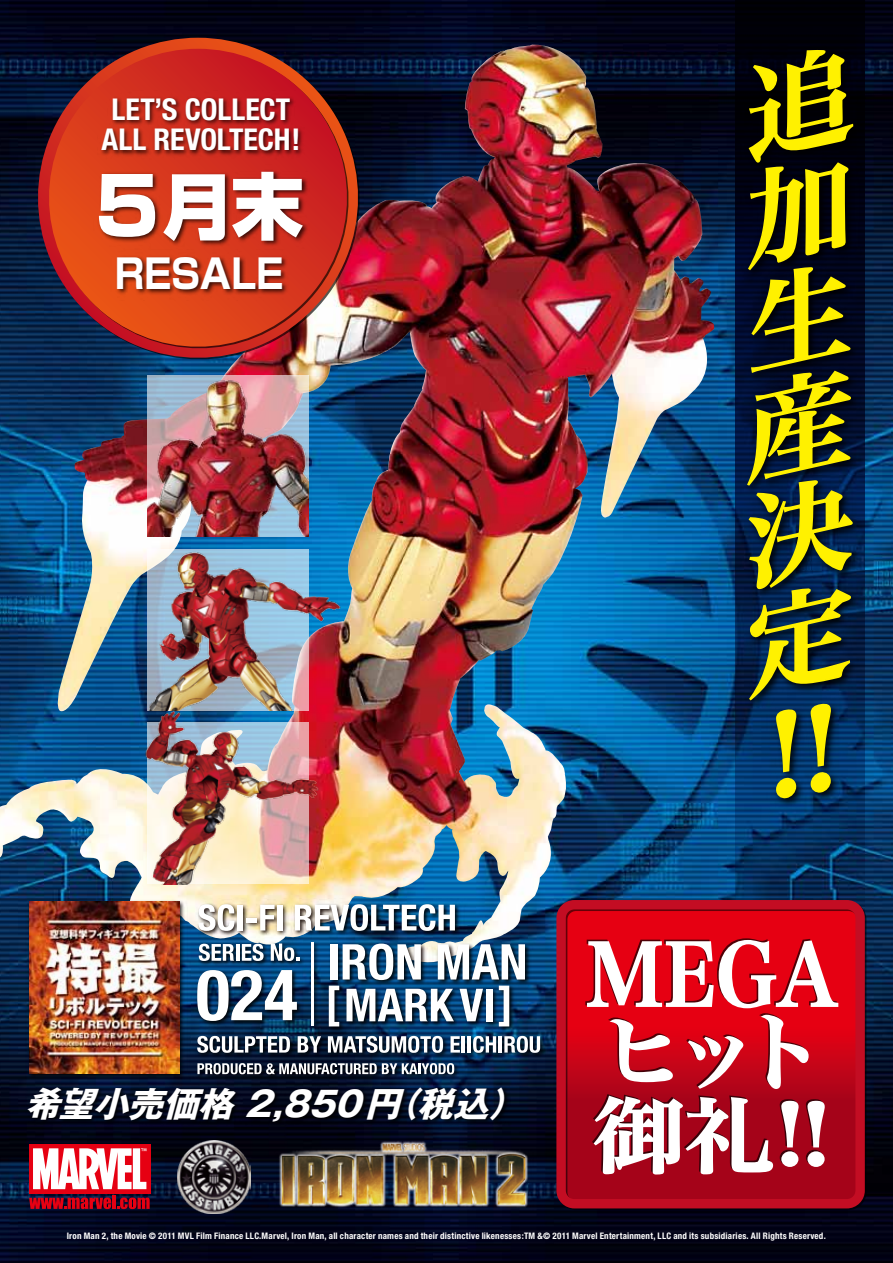
<style>
.page{position:relative;width:893px;height:1263px;background:#fff}
.page>*{position:absolute;margin:0;border:0;box-sizing:border-box;transform-origin:0 0}
.t1{font:800 72.15px "Shin Go Pr 6 N";color:#fff}
.t2{font:700 40.05px "Shin Go Pr 6 N";letter-spacing:-.005em;color:#fff;scale:.9 1}
.t3{font:italic 700 34.5px "Gothic MB101 Pr 6 N";color:#fff}
.t4{font:700 condensed 30px/30px "Helvetica Neue";color:#fff;text-align:center}
.t5{font:700 condensed 9px "Helvetica Neue";letter-spacing:.025em;color:#fff}
.s1{font-size:79.05px}
</style>
<div class="page">
<img style="left:0;top:0;width:893px;height:1263px">
<img style="left:55px;top:46px;width:475px;height:727px">
<img style="left:22px;top:38px;width:352px;height:335px">
<svg style="left:34px;top:49px;width:327px;height:312px;background:#933431"></svg>
<img style="left:98px;top:90px;width:210px;height:73px">
<img style="left:91px;top:163px;width:220px;height:149px">
<svg style="left:736px;top:0;width:129px;height:909px;background:#032246"></svg>
<svg style="left:568px;top:912px;width:287px;height:286px;background:#c70115"></svg>
<div style="left:558px;top:902px;width:308px;height:308px;border:9px solid #727171;border-radius:13px"></div>
<div style="left:556px;top:900px;width:309px;height:308px;border:9px solid #c30d23;border-radius:13px"></div>
<svg style="left:585px;top:938px;width:253px;height:236px"></svg>
<svg style="left:29px;top:1197px;width:82px;height:12px"></svg>
<hr style="left:112px;top:1195px;width:4px;height:14px;background:#e60012">
<svg style="left:117px;top:1197px;width:33px;height:12px"></svg>
<div style="left:29px;top:1144px;width:121px;height:49px;background:#e60012"></div>
<svg style="left:33px;top:1148px;width:113px;height:41px"></svg>
<img style="left:257px;top:1133px;width:293px;height:85px">
<img style="left:177px;top:1140px;width:74px;height:73px">
<img style="left:740px;top:31px;width:126px;height:779px">
<img style="left:18px;top:1083px;width:503px;height:54px">
<img style="left:26px;top:898px;width:522px;height:184px">
<img style="left:29px;top:902px;width:150px;height:171px">
<svg style="left:198px;top:904px;width:37px;height:27px"></svg>
<div style="left:238px;top:905px;width:5px;height:25px;background:#fff"></div>
<hr style="left:247px;top:918px;width:10px;height:4px;background:#fff">
<svg style="left:260px;top:905px;width:15px;height:25px"></svg>
<div style="left:277px;top:905px;width:5px;height:25px;background:#fff"></div>
<img style="left:295px;top:904px;width:160px;height:27px">
<svg style="left:197px;top:1036px;width:93px;height:17px"></svg>
<svg style="left:298px;top:1036px;width:23px;height:16px"></svg>
<svg style="left:328px;top:1036px;width:115px;height:17px"></svg>
<svg style="left:451px;top:1036px;width:9px;height:16px"></svg>
<hr style="left:462px;top:1036px;width:3px;height:16px;background:#fff">
<hr style="left:468px;top:1036px;width:3px;height:16px;background:#fff">
<svg style="left:473px;top:1036px;width:23px;height:17px"></svg>
<hr style="left:499px;top:1036px;width:3px;height:16px;background:#fff">
<svg style="left:504px;top:1036px;width:36px;height:17px"></svg>
<svg style="left:197px;top:1063px;width:257px;height:11px"></svg>
<svg style="left:199px;top:944px;width:35px;height:17px"></svg>
<hr style="left:236px;top:944px;width:3px;height:17px;background:#fff">
<svg style="left:242px;top:944px;width:22px;height:17px"></svg>
<svg style="left:271px;top:943px;width:28px;height:18px"></svg>
<svg style="left:197px;top:970px;width:100px;height:51px"></svg>
<hr style="left:311px;top:942px;width:3px;height:83px;background:#fff">
<div style="left:330px;top:944px;width:7px;height:35px;background:#fff"></div>
<svg style="left:343px;top:943px;width:78px;height:37px"></svg>
<svg style="left:438px;top:944px;width:87px;height:35px"></svg>
<svg style="left:329px;top:986px;width:10px;height:40px"></svg>
<svg style="left:346px;top:989px;width:108px;height:32px"></svg>
<svg style="left:460px;top:989px;width:23px;height:32px"></svg>
<div style="left:486px;top:989px;width:6px;height:32px;background:#fff"></div>
<svg style="left:499px;top:986px;width:10px;height:40px"></svg>
<img style="left:148px;top:376px;width:161px;height:161px">
<img style="left:149px;top:549px;width:204px;height:161px">
<img style="left:134px;top:712px;width:186px;height:172px">
<svg style="left:746px;top:39px;width:108px;height:761px;background:#263123"></svg>
<h3 class="t4" style="left:101px;top:94px;width:200px">LET’S COLLECT<br>ALL REVOLTECH!</h3>
<h1 class="t1" style="left:95px;top:149px;width:210px"><span class="s1">5</span>月末</h1>
<h2 class="t2" style="left:115px;top:242px;width:189px">RESALE</h2>
<h3 class="t3" style="left:25px;top:1075px;width:515px">希望小売価格 2,850円（税込）</h3>
<p class="t5" style="left:67px;top:1231px;width:760px">Iron Man 2, the Movie © 2011 MVL Film Finance LLC.Marvel, Iron Man, all character names and their distinctive likenesses:TM &amp;© 2011 Marvel Entertainment, LLC and its subsidiaries. All Rights Reserved.</p>
</div>
